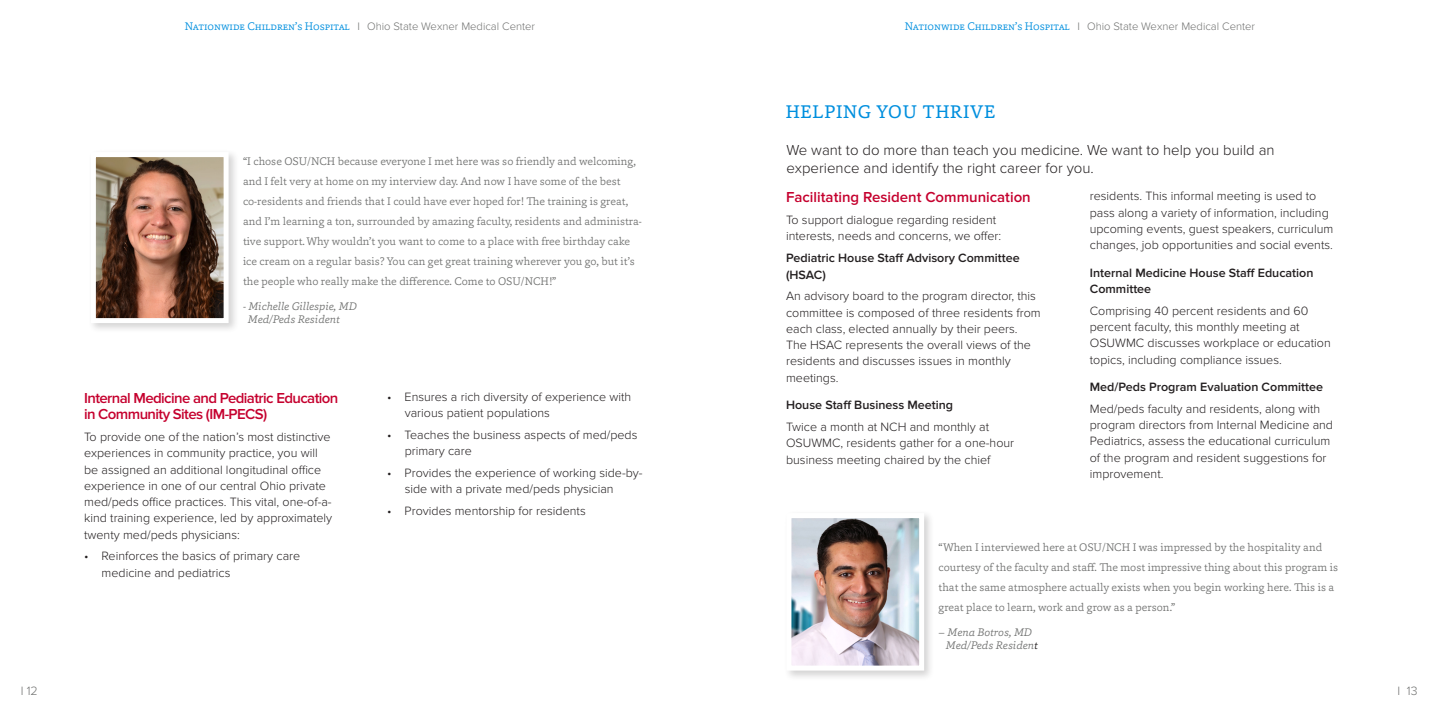
<style>
.page{position:relative;width:1440px;height:720px;background:#fff}
.page>*{position:absolute;margin:0;border:0;box-sizing:border-box;transform-origin:0 0}
.t1{font:18.75px "Capita";letter-spacing:.035em;color:#008fde}
.t2{font:300 15px/17.5px "Proxima Nova";color:#231f20}
.t3{font:600 15px/16.2px "Proxima Nova";letter-spacing:-.04em;color:#c5002e}
.t4{font:600 15px "Proxima Nova";color:#c5002e}
.t5{font:300 12.5px/16.2px "Proxima Nova";color:#231f20}
.t6{font:600 12.5px/16.2px "Proxima Nova";color:#231f20}
.t7{font:300 12.5px "Proxima Nova";color:#717271}
.t8{font:300 11.25px/20px "Capita";color:#717271}
.t9{font:300 11.25px "Proxima Nova";color:#717271}
.t10{font:italic 300 11.25px/13.5px "Capita";color:#717271}
.s1{font-family:"Capita";color:#008fde}
.s2{color:#231f20}
</style>
<div class="page">
<div style="left:88px;top:149px;width:151px;height:185px;background:#231f20;opacity:.2"></div>
<img style="left:97px;top:158px;width:126px;height:159px">
<div style="left:91px;top:152px;width:138px;height:171px;border:5px solid #fff"></div>
<div style="left:784px;top:510px;width:151px;height:171px;background:#231f20;opacity:.2"></div>
<img style="left:792px;top:519px;width:126px;height:146px">
<div style="left:786px;top:513px;width:138px;height:158px;border:5px solid #fff"></div>
<p class="t9" style="left:185px;top:20px;width:352px"><span class="s1">Nationwide Children’s Hospital</span> I Ohio State Wexner Medical Center</p>
<p class="t8" style="left:243px;top:151px;width:400px">“I chose OSU/NCH because everyone I met here was so friendly and welcoming, and I felt very at home on my interview day. And now I have some of the best co-residents and friends that I could have ever hoped for! The training is great, and I’m learning a ton, surrounded by amazing faculty, residents and administra&shy;tive support. Why wouldn’t you want to come to a place with free birthday cake ice cream on a regular basis? You can get great training wherever you go, but it’s the people who really make the difference. Come to OSU/NCH!”</p>
<p class="t10" style="left:248px;top:299px;width:110px;text-indent:-5px">- Michelle Gillespie, MD<br>Med/Peds Resident</p>
<p class="t3" style="left:84px;top:390px;width:256px">Internal Medicine and Pediatric Education in Community Sites (IM-PECS)</p>
<p class="t5" style="left:84px;top:429px;width:250px">To provide one of the nation’s most distinctive experiences in community practice, you will be assigned an additional longitudinal office experience in one of our central Ohio private med/peds office practices. This vital, one-of-a&shy;kind training experience, led by approximately twenty med/peds physicians:</p>
<p class="t5" style="left:102px;top:548px;width:200px;text-indent:-18px">• Reinforces the basics of primary care medicine and pediatrics</p>
<p class="t5" style="left:405px;top:389px;width:228px;text-indent:-18px">• Ensures a rich diversity of experience with various patient populations</p>
<p class="t5" style="left:405px;top:427px;width:234px;text-indent:-18px">• Teaches the business aspects of med/peds primary care</p>
<p class="t5" style="left:405px;top:465px;width:239px;text-indent:-18px">• Provides the experience of working side-by&shy;side with a private med/peds physician</p>
<p class="t5" style="left:387px;top:503px;width:200px">• Provides mentorship for residents</p>
<p class="t9" style="left:905px;top:20px;width:352px"><span class="s1">Nationwide Children’s Hospital</span> I Ohio State Wexner Medical Center</p>
<p class="t1" style="left:786px;top:99px;width:211px">HELPING YOU THRIVE</p>
<p class="t2" style="left:786px;top:142px;width:490px">We want to do more than teach you medicine. We want to help you build an experience and identify the right career for you.</p>
<p class="t4" style="left:786px;top:189px;width:246px">Facilitating Resident Communication</p>
<p class="t5" style="left:786px;top:212px;width:217px">To support dialogue regarding resident interests, needs and concerns, we offer:</p>
<p class="t6" style="left:786px;top:250px;width:235px">Pediatric House Staff Advisory Committee (HSAC)</p>
<p class="t5" style="left:786px;top:288px;width:256px">An advisory board to the program director, this committee is composed of three residents from each class, elected annually by their peers.<br>The HSAC represents the overall views of the residents and discusses issues in monthly meetings.</p>
<p class="t6" style="left:786px;top:397px;width:169px">House Staff Business Meeting</p>
<p class="t5" style="left:786px;top:419px;width:230px">Twice a month at NCH and monthly at<br>OSUWMC, residents gather for a one-hour business meeting chaired by the chief</p>
<p class="t5" style="left:1090px;top:188px;width:245px">residents. This informal meeting is used to pass along a variety of information, including upcoming events, guest speakers, curriculum changes, job opportunities and social events.</p>
<p class="t6" style="left:1090px;top:265px;width:225px">Internal Medicine House Staff Education<br>Committee</p>
<p class="t5" style="left:1090px;top:303px;width:242px">Comprising 40 percent residents and 60 percent faculty, this monthly meeting at OSUWMC discusses workplace or education topics, including compliance issues.</p>
<p class="t6" style="left:1090px;top:379px;width:235px">Med/Peds Program Evaluation Committee</p>
<p class="t5" style="left:1090px;top:401px;width:245px">Med/peds faculty and residents, along with program directors from Internal Medicine and Pediatrics, assess the educational curriculum of the program and resident suggestions for improvement.</p>
<p class="t8" style="left:939px;top:537px;width:401px">“When I interviewed here at OSU/NCH I was impressed by the hospitality and courtesy of the faculty and staff. The most impressive thing about this program is that the same atmosphere actually exists when you begin working here. This is a great place to learn, work and grow as a person.”</p>
<p class="t10" style="left:946px;top:625px;width:93px;text-indent:-7px">– Mena Botros, MD<br>Med/Peds Residen<span class="s2">t</span></p>
<p class="t7" style="left:21px;top:684px;width:19px">I 12</p>
<p class="t7" style="left:1398px;top:684px;width:21px">I 13</p>
</div>
